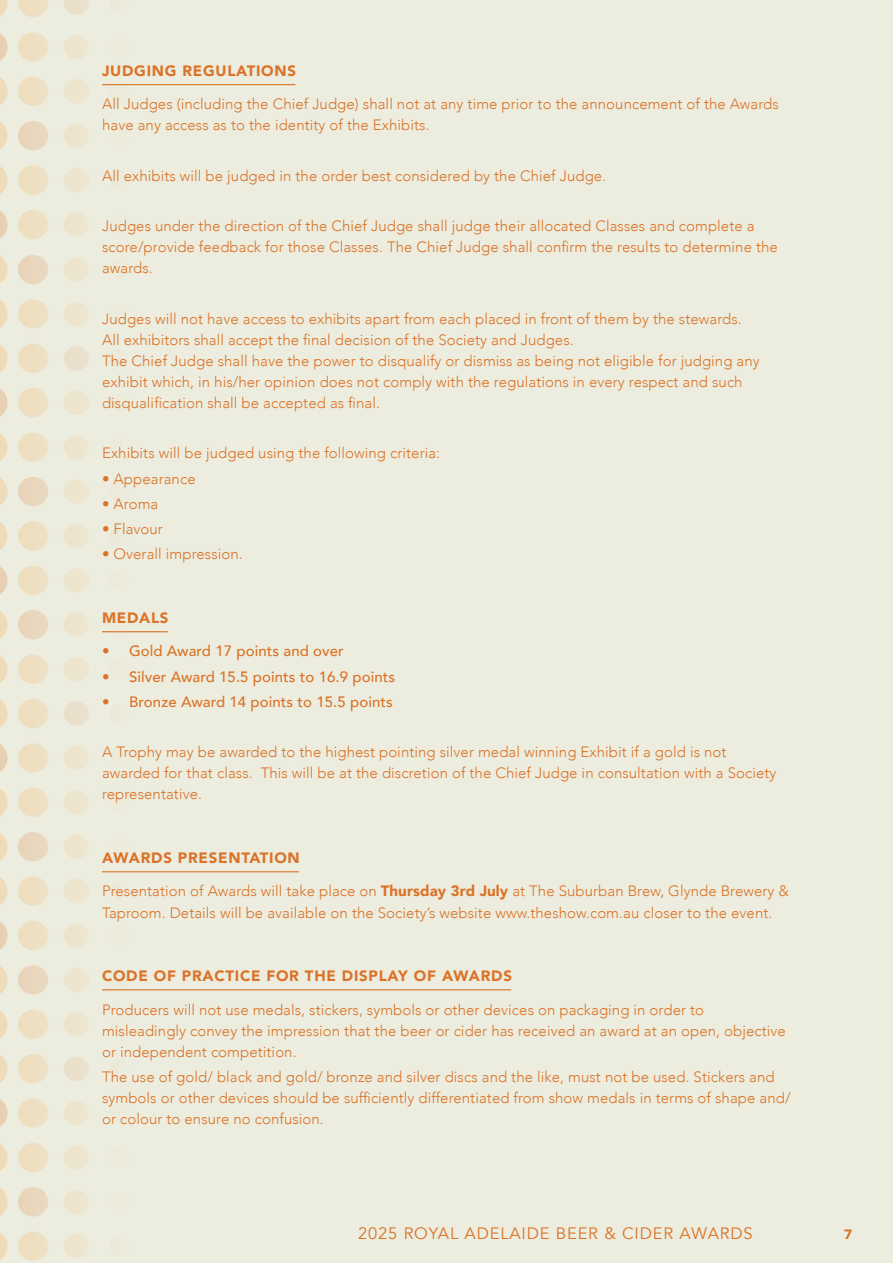
<style>
.page{position:relative;width:893px;height:1263px;background:#fff}
.page>*{position:absolute;margin:0;border:0;box-sizing:border-box;transform-origin:0 0}
.t1{font:16.5px "Avenir";letter-spacing:.05em;color:#db7227}
.Body_Text{font:300 15px/21px "Avenir";letter-spacing:.005em;color:#db7227}
.t2{font:500 15px "Avenir";letter-spacing:.005em;color:#db7227}
.Body_Heading{font:900 15px "Avenir";letter-spacing:.05em;color:#db7227}
.t3{font:900 13.5px "Avenir";color:#db7227}
.s1{font-weight:900}
</style>
<div class="page">
<div style="left:0;top:0;width:893px;height:1262px;background:#eceddf"></div>
<svg style="left:0;top:1232px;width:8px;height:31px"></svg>
<svg style="left:18px;top:1231px;width:30px;height:30px"></svg>
<svg style="left:64px;top:1234px;width:25px;height:24px"></svg>
<svg style="left:0;top:1188px;width:8px;height:28px"></svg>
<svg style="left:18px;top:1187px;width:30px;height:30px"></svg>
<svg style="left:64px;top:1190px;width:25px;height:24px"></svg>
<svg style="left:0;top:1144px;width:8px;height:27px"></svg>
<svg style="left:18px;top:1143px;width:30px;height:29px"></svg>
<svg style="left:64px;top:1145px;width:25px;height:25px"></svg>
<svg style="left:0;top:1099px;width:8px;height:28px"></svg>
<svg style="left:18px;top:1098px;width:30px;height:30px"></svg>
<svg style="left:64px;top:1101px;width:25px;height:24px"></svg>
<svg style="left:0;top:1055px;width:8px;height:28px"></svg>
<svg style="left:18px;top:1054px;width:30px;height:30px"></svg>
<svg style="left:64px;top:1057px;width:25px;height:24px"></svg>
<svg style="left:0;top:1010px;width:8px;height:28px"></svg>
<svg style="left:18px;top:1009px;width:30px;height:30px"></svg>
<svg style="left:64px;top:1012px;width:25px;height:24px"></svg>
<svg style="left:0;top:966px;width:8px;height:28px"></svg>
<svg style="left:18px;top:965px;width:30px;height:30px"></svg>
<svg style="left:64px;top:968px;width:25px;height:24px"></svg>
<svg style="left:0;top:921px;width:8px;height:29px"></svg>
<svg style="left:18px;top:921px;width:30px;height:29px"></svg>
<svg style="left:64px;top:923px;width:25px;height:25px"></svg>
<svg style="left:0;top:877px;width:8px;height:28px"></svg>
<svg style="left:18px;top:876px;width:30px;height:30px"></svg>
<svg style="left:64px;top:879px;width:25px;height:24px"></svg>
<svg style="left:0;top:833px;width:8px;height:28px"></svg>
<svg style="left:18px;top:832px;width:30px;height:30px"></svg>
<svg style="left:64px;top:835px;width:25px;height:24px"></svg>
<svg style="left:0;top:788px;width:8px;height:28px"></svg>
<svg style="left:18px;top:787px;width:30px;height:30px"></svg>
<svg style="left:64px;top:790px;width:25px;height:24px"></svg>
<svg style="left:0;top:744px;width:8px;height:28px"></svg>
<svg style="left:18px;top:743px;width:30px;height:30px"></svg>
<svg style="left:64px;top:746px;width:25px;height:24px"></svg>
<svg style="left:0;top:700px;width:8px;height:28px"></svg>
<svg style="left:18px;top:699px;width:30px;height:29px"></svg>
<svg style="left:64px;top:701px;width:25px;height:25px"></svg>
<svg style="left:0;top:655px;width:8px;height:28px"></svg>
<svg style="left:18px;top:654px;width:30px;height:30px"></svg>
<svg style="left:64px;top:657px;width:25px;height:24px"></svg>
<svg style="left:0;top:611px;width:8px;height:28px"></svg>
<svg style="left:18px;top:610px;width:30px;height:30px"></svg>
<svg style="left:64px;top:613px;width:25px;height:24px"></svg>
<svg style="left:109px;top:632px;width:22px;height:1px"></svg>
<svg style="left:0;top:566px;width:8px;height:28px"></svg>
<svg style="left:18px;top:565px;width:30px;height:30px"></svg>
<svg style="left:64px;top:568px;width:25px;height:25px"></svg>
<svg style="left:0;top:522px;width:8px;height:28px"></svg>
<svg style="left:18px;top:521px;width:30px;height:30px"></svg>
<svg style="left:64px;top:524px;width:25px;height:24px"></svg>
<svg style="left:0;top:478px;width:8px;height:28px"></svg>
<svg style="left:18px;top:477px;width:30px;height:29px"></svg>
<svg style="left:64px;top:479px;width:25px;height:25px"></svg>
<svg style="left:0;top:433px;width:8px;height:28px"></svg>
<svg style="left:18px;top:432px;width:30px;height:30px"></svg>
<svg style="left:64px;top:435px;width:25px;height:24px"></svg>
<svg style="left:0;top:389px;width:8px;height:28px"></svg>
<svg style="left:18px;top:388px;width:30px;height:30px"></svg>
<svg style="left:64px;top:391px;width:25px;height:24px"></svg>
<svg style="left:0;top:344px;width:8px;height:28px"></svg>
<svg style="left:18px;top:344px;width:30px;height:29px"></svg>
<svg style="left:64px;top:346px;width:25px;height:25px"></svg>
<svg style="left:0;top:300px;width:8px;height:28px"></svg>
<svg style="left:18px;top:299px;width:30px;height:30px"></svg>
<svg style="left:64px;top:302px;width:25px;height:24px"></svg>
<svg style="left:0;top:256px;width:8px;height:28px"></svg>
<svg style="left:18px;top:255px;width:30px;height:29px"></svg>
<svg style="left:64px;top:257px;width:25px;height:25px"></svg>
<svg style="left:0;top:210px;width:8px;height:29px"></svg>
<svg style="left:18px;top:210px;width:30px;height:29px"></svg>
<svg style="left:64px;top:212px;width:25px;height:25px"></svg>
<svg style="left:0;top:166px;width:8px;height:28px"></svg>
<svg style="left:18px;top:165px;width:30px;height:30px"></svg>
<svg style="left:64px;top:168px;width:25px;height:24px"></svg>
<svg style="left:0;top:122px;width:8px;height:28px"></svg>
<svg style="left:18px;top:121px;width:30px;height:30px"></svg>
<svg style="left:64px;top:124px;width:25px;height:24px"></svg>
<svg style="left:0;top:77px;width:8px;height:28px"></svg>
<svg style="left:18px;top:76px;width:30px;height:30px"></svg>
<svg style="left:64px;top:79px;width:25px;height:24px"></svg>
<svg style="left:109px;top:85px;width:22px;height:1px"></svg>
<svg style="left:0;top:33px;width:8px;height:28px"></svg>
<svg style="left:18px;top:32px;width:30px;height:30px"></svg>
<svg style="left:64px;top:35px;width:25px;height:24px"></svg>
<svg style="left:0;top:0;width:8px;height:17px"></svg>
<svg style="left:18px;top:0;width:30px;height:17px"></svg>
<svg style="left:64px;top:0;width:25px;height:15px"></svg>
<hr style="left:102px;top:84px;width:193px;height:1px;background:#db7227">
<hr style="left:102px;top:631px;width:66px;height:1px;background:#db7227">
<hr style="left:102px;top:871px;width:197px;height:1px;background:#db7227">
<hr style="left:102px;top:989px;width:409px;height:1px;background:#db7227">
<p class="Body_Heading" style="left:102px;top:57px;width:196px">JUDGING REGULATIONS</p>
<p class="Body_Text" style="left:102px;top:94px;width:678px">All Judges (including the Chief Judge) shall not at any time prior to the announcement of the Awards have any access as to the identity of the Exhibits.</p>
<p class="Body_Text" style="left:102px;top:165px;width:506px">All exhibits will be judged in the order best considered by the Chief Judge.</p>
<p class="Body_Text" style="left:102px;top:216px;width:677px">Judges under the direction of the Chief Judge shall judge their allocated Classes and complete a score/provide feedback for those Classes. The Chief Judge shall confirm the results to determine the awards.</p>
<p class="Body_Text" style="left:102px;top:308px;width:659px">Judges will not have access to exhibits apart from each placed in front of them by the stewards.<br>All exhibitors shall accept the final decision of the Society and Judges.<br>The Chief Judge shall have the power to disqualify or dismiss as being not eligible for judging any exhibit which, in his/her opinion does not comply with the regulations in every respect and such disqualification shall be accepted as final.</p>
<p class="Body_Text" style="left:102px;top:443px;width:340px">Exhibits will be judged using the following criteria:</p>
<p class="Body_Text" style="left:102px;top:468px;width:95px">• Appearance</p>
<p class="Body_Text" style="left:102px;top:493px;width:58px">• Aroma</p>
<p class="Body_Text" style="left:102px;top:518px;width:62px">• Flavour</p>
<p class="Body_Text" style="left:102px;top:544px;width:142px">• Overall impression.</p>
<p class="Body_Heading" style="left:102px;top:605px;width:68px">MEDALS</p>
<p class="t2" style="left:102px;top:638px;width:243px">• Gold Award 17 points and over</p>
<p class="t2" style="left:102px;top:663px;width:294px">• Silver Award 15.5 points to 16.9 points</p>
<p class="t2" style="left:102px;top:689px;width:292px">• Bronze Award 14 points to 15.5 points</p>
<p class="Body_Text" style="left:102px;top:742px;width:676px">A Trophy may be awarded to the highest pointing silver medal winning Exhibit if a gold is not awarded for that class. This will be at the discretion of the Chief Judge in consultation with a Society representative.</p>
<p class="Body_Heading" style="left:102px;top:845px;width:199px">AWARDS PRESENTATION</p>
<p class="Body_Text" style="left:102px;top:881px;width:689px">Presentation of Awards will take place on <span class="s1">Thursday 3rd July</span> at The Suburban Brew, Glynde Brewery &amp;<br>Taproom. Details will be available on the Society’s website www.theshow.com.au closer to the event.</p>
<p class="Body_Heading" style="left:102px;top:963px;width:411px">CODE OF PRACTICE FOR THE DISPLAY OF AWARDS</p>
<p class="Body_Text" style="left:102px;top:999px;width:685px">Producers will not use medals, stickers, symbols or other devices on packaging in order to misleadingly convey the impression that the beer or cider has received an award at an open, objective or independent competition.</p>
<p class="Body_Text" style="left:102px;top:1066px;width:690px">The use of gold/ black and gold/ bronze and silver discs and the like, must not be used. Stickers and symbols or other devices should be sufficiently differentiated from show medals in terms of shape and/ or colour to ensure no confusion.</p>
<p class="t1" style="left:358px;top:1223px;width:396px">2025 ROYAL ADELAIDE BEER &amp; CIDER AWARDS</p>
<p class="t3" style="left:844px;top:1223px;width:9px">7</p>
</div>
